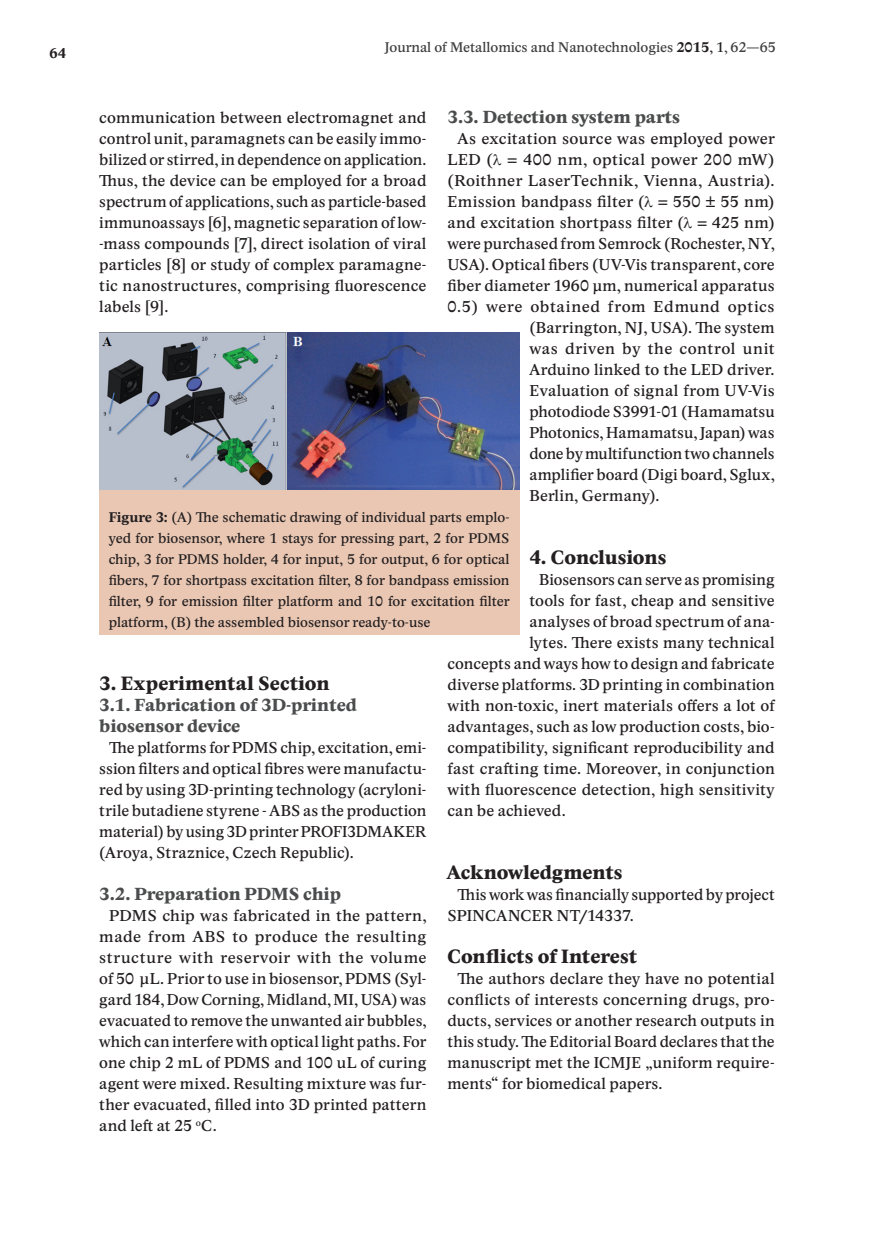
<style>
.page{position:relative;width:874px;height:1241px;background:#fff}
.page>*{position:absolute;margin:0;border:0;box-sizing:border-box;transform-origin:0 0}
.t1{font:700 19.25px "Academica Medium Pro";color:#231f20}
.t2{font:700 17.5px/21px "Academica Medium Pro";color:#4b4c4d}
.t3{font:15.75px/21px "Academica Text Pro";letter-spacing:.01em;color:#231f20;text-align:justify}
.t4{font:15.75px "Academica Text Pro";letter-spacing:.03em;color:#231f20}
.t5{font:15.75px "Academica Text Pro";letter-spacing:.04em;color:#231f20}
.t6{font:15.75px "Academica Text Pro";letter-spacing:-.01em;color:#231f20}
.t7{font:14px/21px "Academica Text Pro";color:#231f20;text-align:justify}
.t8{font:14px "Academica Text Pro";color:#3e3e3f}
.t9{font:700 14px "Academica Text Pro";color:#231f20}
.s1{font-weight:700;color:#231f20}
.s2{color:#231f20}
.s3{font-weight:700}
</style>
<div class="page">
<img style="left:99px;top:332px;width:420px;height:158px">
<div style="left:99px;top:490px;width:420px;height:145px;background:#eac7b3"></div>
<p class="t9" style="left:50px;top:44px;width:18px">64</p>
<p class="t8" style="left:384px;top:39px;width:392px">Journal of Metallomics and Nanotechnologies <span class="s1">2015</span><span class="s2">, 1</span>, 62—65</p>
<p class="t3" style="left:99px;top:107px;width:328px">communication between electromagnet and control unit, paramagnets can be easily immo&shy;bilized or stirred, in dependence on application.<br>Thus, the device can be employed for a broad spectrum of applications, such as particle-based immunoassays [6], magnetic separation of low--mass compounds [7], direct isolation of viral particles [8] or study of complex paramagne&shy;tic nanostructures, comprising fluorescence labels [9].</p>
<p class="t2" style="left:447px;top:106px;width:234px">3.3. Detection system parts</p>
<p class="t3" style="left:457px;top:128px;width:318px">As excitation source was employed power</p>
<p class="t4" style="left:447px;top:150px;width:328px">LED ( = 400 nm, optical power 200 mW)</p>
<p class="t4" style="left:447px;top:171px;width:328px">(Roithner LaserTechnik, Vienna, Austria).</p>
<p class="t3" style="left:447px;top:191px;width:328px">Emission bandpass filter ( = 550 ± 55 nm)</p>
<p class="t3" style="left:447px;top:212px;width:328px">and excitation shortpass filter ( = 425 nm)</p>
<p class="t3" style="left:447px;top:233px;width:328px">were purchased from Semrock (Rochester, NY,</p>
<p class="t3" style="left:447px;top:254px;width:328px">USA). Optical fibers (UV-Vis transparent, core</p>
<p class="t3" style="left:447px;top:275px;width:328px">fiber diameter 1960 µm, numerical apparatus</p>
<p class="t5" style="left:447px;top:297px;width:328px">0.5) were obtained from Edmund optics</p>
<p class="t3" style="left:529px;top:317px;width:247px">(Barrington, NJ, USA). The system</p>
<p class="t5" style="left:529px;top:339px;width:247px">was driven by the control unit</p>
<p class="t3" style="left:529px;top:359px;width:247px">Arduino linked to the LED driver.</p>
<p class="t3" style="left:529px;top:380px;width:247px">Evaluation of signal from UV-Vis</p>
<p class="t3" style="left:529px;top:401px;width:247px">photodiode S3991-01 (Hamamatsu</p>
<p class="t3" style="left:529px;top:422px;width:247px">Photonics, Hamamatsu, Japan) was</p>
<p class="t6" style="left:529px;top:444px;width:247px">done by multifunction two channels</p>
<p class="t3" style="left:529px;top:464px;width:247px">amplifier board (Digi board, Sglux,</p>
<p class="t3" style="left:529px;top:485px;width:131px">Berlin, Germany).</p>
<p class="t7" style="left:109px;top:507px;width:402px"><span class="s3">Figure 3:</span> (A) The schematic drawing of individual parts emplo&shy;yed for biosensor, where 1 stays for pressing part, 2 for PDMS chip, 3 for PDMS holder, 4 for input, 5 for output, 6 for optical fibers, 7 for shortpass excitation filter, 8 for bandpass emission filter, 9 for emission filter platform and 10 for excitation filter platform, (B) the assembled biosensor ready-to-use</p>
<p class="t1" style="left:529px;top:543px;width:138px">4. Conclusions</p>
<p class="t3" style="left:539px;top:569px;width:237px">Biosensors can serve as promising</p>
<p class="t3" style="left:529px;top:590px;width:247px">tools for fast, cheap and sensitive</p>
<p class="t3" style="left:529px;top:611px;width:247px">analyses of broad spectrum of ana-</p>
<p class="t3" style="left:529px;top:632px;width:247px">lytes. There exists many technical</p>
<p class="t3" style="left:447px;top:653px;width:328px">concepts and ways how to design and fabricate</p>
<p class="t3" style="left:447px;top:674px;width:328px">diverse platforms. 3D printing in combination</p>
<p class="t3" style="left:447px;top:695px;width:328px">with non-toxic, inert materials offers a lot of</p>
<p class="t3" style="left:447px;top:716px;width:328px">advantages, such as low production costs, bio-</p>
<p class="t3" style="left:447px;top:737px;width:328px">compatibility, significant reproducibility and</p>
<p class="t3" style="left:447px;top:758px;width:328px">fast crafting time. Moreover, in conjunction</p>
<p class="t3" style="left:447px;top:779px;width:328px">with fluorescence detection, high sensitivity</p>
<p class="t3" style="left:447px;top:800px;width:120px">can be achieved.</p>
<p class="t1" style="left:99px;top:669px;width:231px">3. Experimental Section</p>
<p class="t2" style="left:99px;top:694px;width:259px">3.1. Fabrication of 3D-printed biosensor device</p>
<p class="t3" style="left:99px;top:737px;width:328px;text-indent:10px">The platforms for PDMS chip, excitation, emi&shy;ssion filters and optical fibres were manufactu&shy;red by using 3D-printing technology (acryloni&shy;trile butadiene styrene - ABS as the production material) by using 3D printer PROFI3DMAKER (Aroya, Straznice, Czech Republic).</p>
<p class="t2" style="left:99px;top:883px;width:243px">3.2. Preparation PDMS chip</p>
<p class="t3" style="left:99px;top:905px;width:328px;text-indent:10px">PDMS chip was fabricated in the pattern, made from ABS to produce the resulting structure with reservoir with the volume of 50 µL. Prior to use in biosensor, PDMS (Syl&shy;gard 184, Dow Corning, Midland, MI, USA) was evacuated to remove the unwanted air bubbles, which can interfere with optical light paths. For one chip 2 mL of PDMS and 100 uL of curing agent were mixed. Resulting mixture was fur&shy;ther evacuated, filled into 3D printed pattern and left at 25 <sup>o</sup>C.</p>
<p class="t1" style="left:447px;top:858px;width:176px">Acknowledgments</p>
<p class="t3" style="left:447px;top:884px;width:328px;text-indent:10px">This work was financially supported by project<br>SPINCANCER NT/14337.</p>
<p class="t1" style="left:447px;top:942px;width:191px">Conflicts of Interest</p>
<p class="t3" style="left:447px;top:968px;width:328px;text-indent:10px">The authors declare they have no potential conflicts of interests concerning drugs, pro&shy;ducts, services or another research outputs in this study. The Editorial Board declares that the manuscript met the ICMJE „uniform require&shy;ments“ for biomedical papers.</p>
</div>
